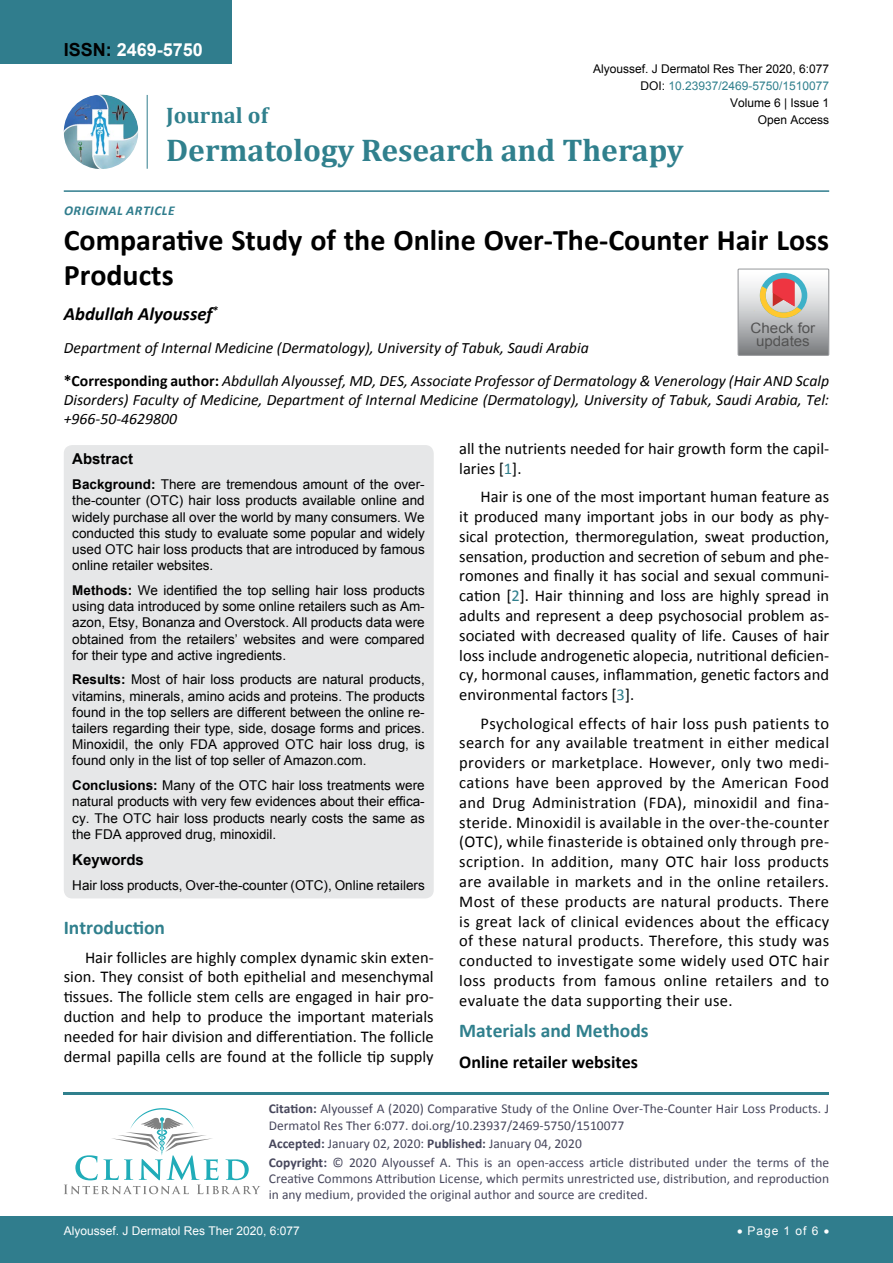
<style>
.page{position:relative;width:893px;height:1263px;background:#fff}
.page>*{position:absolute;margin:0;border:0;box-sizing:border-box;transform-origin:0 0}
.t1{font:700 31.5px "Cambria";color:#30808d}
.t2{font:700 30px/34.5px "Calibri";color:#000}
.t3{font:700 22.5px "Cambria";color:#30808d}
.t4{font:700 19.5px "Calibri";color:#30808d}
.t5{font:italic 700 18.75px "Calibri";color:#000}
.t6{font:700 18px "Calibri";color:#000}
.t7{font:700 18px "Arial";color:#fff}
.t8{font:16.5px/19.8px "Calibri";color:#000;text-align:justify}
.t9{font:italic 15.75px/33px "Calibri";color:#000}
.t10{font:700 15px "Arial";color:#000}
.t11{font:14.25px/12.3px "Arial";color:#535353;text-align:center;scale:1.06 1}
.t12{font:13.5px/16.2px "Arial";color:#000;text-align:justify}
.t13{font:13.5px/16.2px "Calibri";color:#47475c}
.t14{font:italic 700 13.5px "Calibri";letter-spacing:.04em;color:#307d8d}
.t15{font:12px "Arial";color:#000}
.t16{font:12px "Arial";color:#fff}
.t17{font:12px "Arial";color:#30808d}
.s1{color:#000}
.s2{font-weight:700;font-style:normal}
.s3{font-weight:700}
.s4{color:#30808d}
</style>
<div class="page">
<hr style="left:64px;top:1092px;width:765px;height:3px;background:#30808d">
<svg style="left:64px;top:1108px;width:196px;height:86px"></svg>
<div style="left:0;top:1216px;width:893px;height:47px;background:#307d8d"></div>
<div style="left:0;top:0;width:231px;height:64px;background:#307d8d"></div>
<img style="left:64px;top:95px;width:74px;height:74px;border-radius:37px">
<hr style="left:147px;top:95px;width:1px;height:74px;background:#307d8d">
<hr style="left:64px;top:190px;width:765px;height:2px;background:#307d8d">
<div style="left:64px;top:445px;width:370px;height:453px;background:#e6e7e8;border-radius:9px"></div>
<svg style="left:738px;top:269px;width:91px;height:86px;background:#bdb6b3"></svg>
<p class="t7" style="left:64px;top:38px;width:141px"><span class="s1">ISSN:</span> 2469-5750</p>
<p class="t15" style="left:593px;top:60px;width:238px">Alyoussef. J Dermatol Res Ther 2020, 6:077</p>
<p class="t15" style="left:730px;top:95px;width:101px">Volume 6 | Issue 1</p>
<p class="t17" style="left:640px;top:78px;width:190px"><span class="s1">DOI:</span> 10.23937/2469-5750/1510077</p>
<h3 class="t3" style="left:166px;top:100px;width:103px">Journal of</h3>
<h1 class="t1" style="left:166px;top:128px;width:519px">Dermatology Research and Therapy</h1>
<p class="t15" style="left:758px;top:112px;width:73px">Open Access</p>
<p class="t14" style="left:64px;top:202px;width:112px">Original article</p>
<h2 class="t2" style="left:64px;top:223px;width:767px">Comparative Study of the Online Over-The-Counter Hair Loss<br>Products</h2>
<p class="t5" style="left:64px;top:302px;width:156px">Abdullah Alyoussef<sup>*</sup></p>
<p class="t9" style="left:64px;top:331px;width:767px">Department of Internal Medicine (Dermatology), University of Tabuk, Saudi Arabia<br><span class="s2">*Corresponding author:</span> Abdullah Alyoussef, MD, DES, Associate Professor of Dermatology &amp; Venerology (Hair AND Scalp</p>
<p class="t9" style="left:64px;top:390px;width:767px;line-height:18.9px">Disorders) Faculty of Medicine, Department of Internal Medicine (Dermatology), University of Tabuk, Saudi Arabia, Tel: +966-50-4629800</p>
<p class="t10" style="left:72px;top:449px;width:62px">Abstract</p>
<p class="t12" style="left:72px;top:476px;width:354px"><span class="s3">Background:</span> There are tremendous amount of the over&shy;the-counter (OTC) hair loss products available online and widely purchase all over the world by many consumers. We conducted this study to evaluate some popular and widely used OTC hair loss products that are introduced by famous online retailer websites.</p>
<p class="t12" style="left:72px;top:582px;width:354px"><span class="s3">Methods:</span> We identified the top selling hair loss products using data introduced by some online retailers such as Am&shy;azon, Etsy, Bonanza and Overstock. All products data were obtained from the retailers’ websites and were compared for their type and active ingredients.</p>
<p class="t12" style="left:72px;top:672px;width:354px"><span class="s3">Results:</span> Most of hair loss products are natural products, vitamins, minerals, amino acids and proteins. The products found in the top sellers are different between the online re&shy;tailers regarding their type, side, dosage forms and prices.<br>Minoxidil, the only FDA approved OTC hair loss drug, is found only in the list of top seller of Amazon.com.</p>
<p class="t12" style="left:72px;top:777px;width:354px"><span class="s3">Conclusions:</span> Many of the OTC hair loss treatments were natural products with very few evidences about their effica&shy;cy. The OTC hair loss products nearly costs the same as the FDA approved drug, minoxidil.</p>
<p class="t10" style="left:72px;top:850px;width:73px">Keywords</p>
<p class="t12" style="left:72px;top:877px;width:354px">Hair loss products, Over-the-counter (OTC), Online retailers</p>
<p class="t11" style="left:751px;top:322px;width:63px">Check for updates</p>
<p class="t8" style="left:459px;top:439px;width:371px">all the nutrients needed for hair growth form the capil&shy;laries [<span class="s4">1</span>].</p>
<p class="t8" style="left:459px;top:487px;width:371px;text-indent:21px">Hair is one of the most important human feature as it produced many important jobs in our body as phy&shy;sical protection, thermoregulation, sweat production, sensation, production and secretion of sebum and phe&shy;romones and finally it has social and sexual communi&shy;cation [<span class="s4">2</span>]. Hair thinning and loss are highly spread in adults and represent a deep psychosocial problem as&shy;sociated with decreased quality of life. Causes of hair loss include androgenetic alopecia, nutritional deficien&shy;cy, hormonal causes, inflammation, genetic factors and environmental factors [<span class="s4">3</span>].</p>
<p class="t8" style="left:459px;top:713px;width:371px;text-indent:21px">Psychological effects of hair loss push patients to search for any available treatment in either medical providers or marketplace. However, only two medi&shy;cations have been approved by the American Food and Drug Administration (FDA), minoxidil and fina&shy;steride. Minoxidil is available in the over-the-counter (OTC), while finasteride is obtained only through pre&shy;scription. In addition, many OTC hair loss products are available in markets and in the online retailers.<br>Most of these products are natural products. There is great lack of clinical evidences about the efficacy of these natural products. Therefore, this study was conducted to investigate some widely used OTC hair loss products from famous online retailers and to evaluate the data supporting their use.</p>
<p class="t4" style="left:459px;top:1018px;width:191px">Materials and Methods</p>
<p class="t6" style="left:459px;top:1050px;width:180px">Online retailer websites</p>
<p class="t4" style="left:64px;top:915px;width:103px">Introduction</p>
<p class="t8" style="left:64px;top:947px;width:371px;text-indent:21px">Hair follicles are highly complex dynamic skin exten&shy;sion. They consist of both epithelial and mesenchymal tissues. The follicle stem cells are engaged in hair pro&shy;duction and help to produce the important materials needed for hair division and differentiation. The follicle dermal papilla cells are found at the follicle tip supply</p>
<p class="t13" style="left:269px;top:1101px;width:562px"><span class="s3">Citation:</span> Alyoussef A (2020) Comparative Study of the Online Over-The-Counter Hair Loss Products. J<br>Dermatol Res Ther 6:077. doi.org/10.23937/2469-5750/1510077</p>
<p class="t13" style="left:269px;top:1134px;width:562px;line-height:18.6px"><span class="s3">Accepted:</span> January 02, 2020: <span class="s3">Published:</span> January 04, 2020<br><span class="s3">Copyright:</span> © 2020 Alyoussef A. This is an open-access article distributed under the terms of the</p>
<p class="t13" style="left:269px;top:1170px;width:562px">Creative Commons Attribution License, which permits unrestricted use, distribution, and reproduction in any medium, provided the original author and source are credited.</p>
<p class="t16" style="left:64px;top:1223px;width:238px">Alyoussef. J Dermatol Res Ther 2020, 6:077</p>
<p class="t16" style="left:737px;top:1223px;width:94px">• Page 1 of 6 •</p>
</div>
